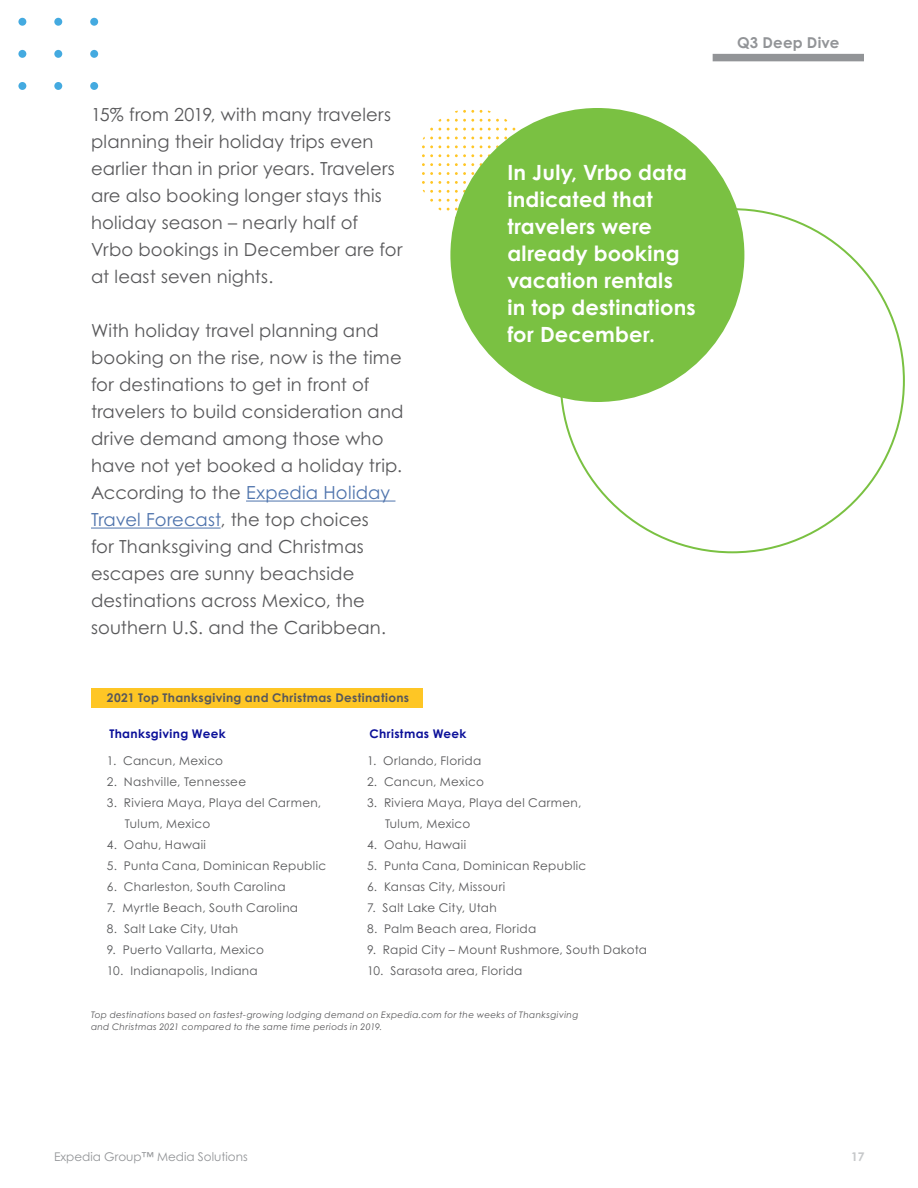
<style>
.page{position:relative;width:918px;height:1188px;background:#fff}
.page>*{position:absolute;margin:0;border:0;box-sizing:border-box;transform-origin:0 0}
.Body_Copy{font:700 21px/27px "Century Gothic Pro";letter-spacing:.01em;color:#fff}
.Body_Copy-2{font:18px/27px "Century Gothic Pro";letter-spacing:.01em;color:#58585a}
.t1{font:700 15px "Century Gothic Std";letter-spacing:.01em;color:#929497}
.Body_Copy-3{font:12px "Century Gothic Std";letter-spacing:.025em;color:#58585a}
.Body_Copy-4{font:12px "Century Gothic Std";letter-spacing:.025em;color:#58595b}
.Body_Copy-5{font:700 12px "Century Gothic Std";letter-spacing:.03em;color:#58585a}
.Body_Copy-6{font:700 12px "Century Gothic Std";letter-spacing:.03em;color:#0b1099}
.t2{font:12px "Century Gothic Std";color:#939598}
.t3{font:700 12px "Century Gothic Std";color:#c6c8ca}
.Body_Copy-7{font:italic 9px/12px "Century Gothic Std";letter-spacing:.035em;color:#58585a}
.s1{color:#4e73ac}
</style>
<div class="page">
<div style="left:90px;top:82px;width:8px;height:8px;background:#44aae0;border-radius:50%"></div>
<div style="left:54px;top:82px;width:8px;height:8px;background:#44aae0;border-radius:50%"></div>
<div style="left:18px;top:82px;width:8px;height:8px;background:#44aae0;border-radius:50%"></div>
<div style="left:90px;top:50px;width:8px;height:8px;background:#44aae0;border-radius:50%"></div>
<div style="left:54px;top:50px;width:8px;height:8px;background:#44aae0;border-radius:50%"></div>
<div style="left:18px;top:50px;width:8px;height:8px;background:#44aae0;border-radius:50%"></div>
<div style="left:90px;top:18px;width:8px;height:8px;background:#44aae0;border-radius:50%"></div>
<div style="left:54px;top:18px;width:8px;height:8px;background:#44aae0;border-radius:50%"></div>
<div style="left:18px;top:18px;width:8px;height:8px;background:#44aae0;border-radius:50%"></div>
<div style="left:713px;top:54px;width:151px;height:7px;background:#929497"></div>
<hr style="left:246px;top:501px;width:149px;height:1px;background:#4e73ac">
<hr style="left:91px;top:528px;width:130px;height:1px;background:#4e73ac">
<div style="left:91px;top:688px;width:331px;height:20px;background:#fec625"></div>
<svg style="left:430px;top:128px;width:11px;height:3px"></svg>
<svg style="left:423px;top:137px;width:18px;height:2px"></svg>
<svg style="left:422px;top:145px;width:19px;height:3px"></svg>
<svg style="left:422px;top:154px;width:19px;height:3px"></svg>
<svg style="left:422px;top:163px;width:19px;height:3px"></svg>
<svg style="left:422px;top:172px;width:19px;height:3px"></svg>
<svg style="left:422px;top:181px;width:19px;height:3px"></svg>
<svg style="left:423px;top:190px;width:18px;height:3px"></svg>
<svg style="left:430px;top:199px;width:11px;height:3px"></svg>
<svg style="left:455px;top:110px;width:19px;height:3px"></svg>
<svg style="left:447px;top:119px;width:27px;height:3px"></svg>
<svg style="left:447px;top:128px;width:27px;height:3px"></svg>
<svg style="left:447px;top:137px;width:27px;height:2px"></svg>
<svg style="left:447px;top:145px;width:27px;height:3px"></svg>
<svg style="left:447px;top:154px;width:27px;height:3px"></svg>
<svg style="left:447px;top:163px;width:27px;height:3px"></svg>
<svg style="left:447px;top:172px;width:27px;height:3px"></svg>
<svg style="left:447px;top:181px;width:19px;height:3px"></svg>
<svg style="left:447px;top:190px;width:18px;height:3px"></svg>
<svg style="left:447px;top:199px;width:11px;height:3px"></svg>
<svg style="left:488px;top:119px;width:19px;height:3px"></svg>
<svg style="left:488px;top:128px;width:19px;height:3px"></svg>
<svg style="left:488px;top:137px;width:19px;height:2px"></svg>
<svg style="left:488px;top:145px;width:11px;height:3px"></svg>
<div style="left:450px;top:108px;width:294px;height:294px;background:#7ac142;border-radius:50%"></div>
<p class="Body_Copy-2" style="left:91px;top:101px;width:313px">15% from 2019, with many travelers planning their holiday trips even earlier than in prior years. Travelers are also booking longer stays this holiday season – nearly half of<br>Vrbo bookings in December are for at least seven nights.</p>
<p class="Body_Copy-2" style="left:91px;top:317px;width:314px">With holiday travel planning and booking on the rise, now is the time for destinations to get in front of travelers to build consideration and drive demand among those who have not yet booked a holiday trip.<br>According to the <span class="s1">Expedia Holiday<br>Travel Forecast</span>, the top choices<br>for Thanksgiving and Christmas escapes are sunny beachside destinations across Mexico, the southern U.S. and the Caribbean.</p>
<p class="Body_Copy-5" style="left:107px;top:691px;width:304px">2021 Top Thanksgiving and Christmas Destinations</p>
<p class="Body_Copy-6" style="left:109px;top:726px;width:118px">Thanksgiving Week</p>
<p class="Body_Copy-6" style="left:370px;top:726px;width:98px">Christmas Week</p>
<p class="Body_Copy" style="left:507px;top:159px;width:181px">In July, Vrbo data indicated that travelers were already booking vacation rentals</p>
<p class="Body_Copy" style="left:507px;top:294px;width:190px">in top destinations for December.</p>
<p class="Body_Copy-4" style="left:107px;top:753px;width:118px">1. Cancun, Mexico</p>
<p class="Body_Copy-4" style="left:107px;top:774px;width:141px">2. Nashville, Tennessee</p>
<p class="Body_Copy-4" style="left:107px;top:795px;width:216px">3. Riviera Maya, Playa del Carmen,</p>
<p class="Body_Copy-4" style="left:125px;top:816px;width:87px">Tulum, Mexico</p>
<p class="Body_Copy-4" style="left:107px;top:837px;width:101px">4. Oahu, Hawaii</p>
<p class="Body_Copy-4" style="left:107px;top:858px;width:221px">5. Punta Cana, Dominican Republic</p>
<p class="Body_Copy-4" style="left:107px;top:879px;width:180px">6. Charleston, South Carolina</p>
<p class="Body_Copy-4" style="left:107px;top:900px;width:193px">7. Myrtle Beach, South Carolina</p>
<p class="Body_Copy-4" style="left:107px;top:921px;width:133px">8. Salt Lake City, Utah</p>
<p class="Body_Copy-4" style="left:107px;top:942px;width:159px">9. Puerto Vallarta, Mexico</p>
<p class="Body_Copy-4" style="left:107px;top:963px;width:152px">10. Indianapolis, Indiana</p>
<p class="Body_Copy-3" style="left:367px;top:753px;width:116px">1. Orlando, Florida</p>
<p class="Body_Copy-3" style="left:367px;top:774px;width:118px">2. Cancun, Mexico</p>
<p class="Body_Copy-3" style="left:367px;top:795px;width:216px">3. Riviera Maya, Playa del Carmen,</p>
<p class="Body_Copy-3" style="left:385px;top:816px;width:87px">Tulum, Mexico</p>
<p class="Body_Copy-3" style="left:367px;top:837px;width:101px">4. Oahu, Hawaii</p>
<p class="Body_Copy-3" style="left:367px;top:858px;width:221px">5. Punta Cana, Dominican Republic</p>
<p class="Body_Copy-3" style="left:367px;top:879px;width:140px">6. Kansas City, Missouri</p>
<p class="Body_Copy-3" style="left:367px;top:900px;width:131px">7. Salt Lake City, Utah</p>
<p class="Body_Copy-3" style="left:367px;top:921px;width:171px">8. Palm Beach area, Florida</p>
<p class="Body_Copy-3" style="left:367px;top:942px;width:282px">9. Rapid City – Mount Rushmore, South Dakota</p>
<p class="Body_Copy-3" style="left:367px;top:963px;width:157px">10. Sarasota area, Florida</p>
<p class="Body_Copy-7" style="left:91px;top:1009px;width:489px">Top destinations based on fastest-growing lodging demand on Expedia.com for the weeks of Thanksgiving and Christmas 2021 compared to the same time periods in 2019.</p>
<p class="t1" style="left:737px;top:33px;width:104px">Q3 Deep Dive</p>
<p class="t2" style="left:54px;top:1150px;width:195px">Expedia Group™ Media Solutions</p>
<p class="t3" style="left:851px;top:1149px;width:15px">17</p>
</div>
